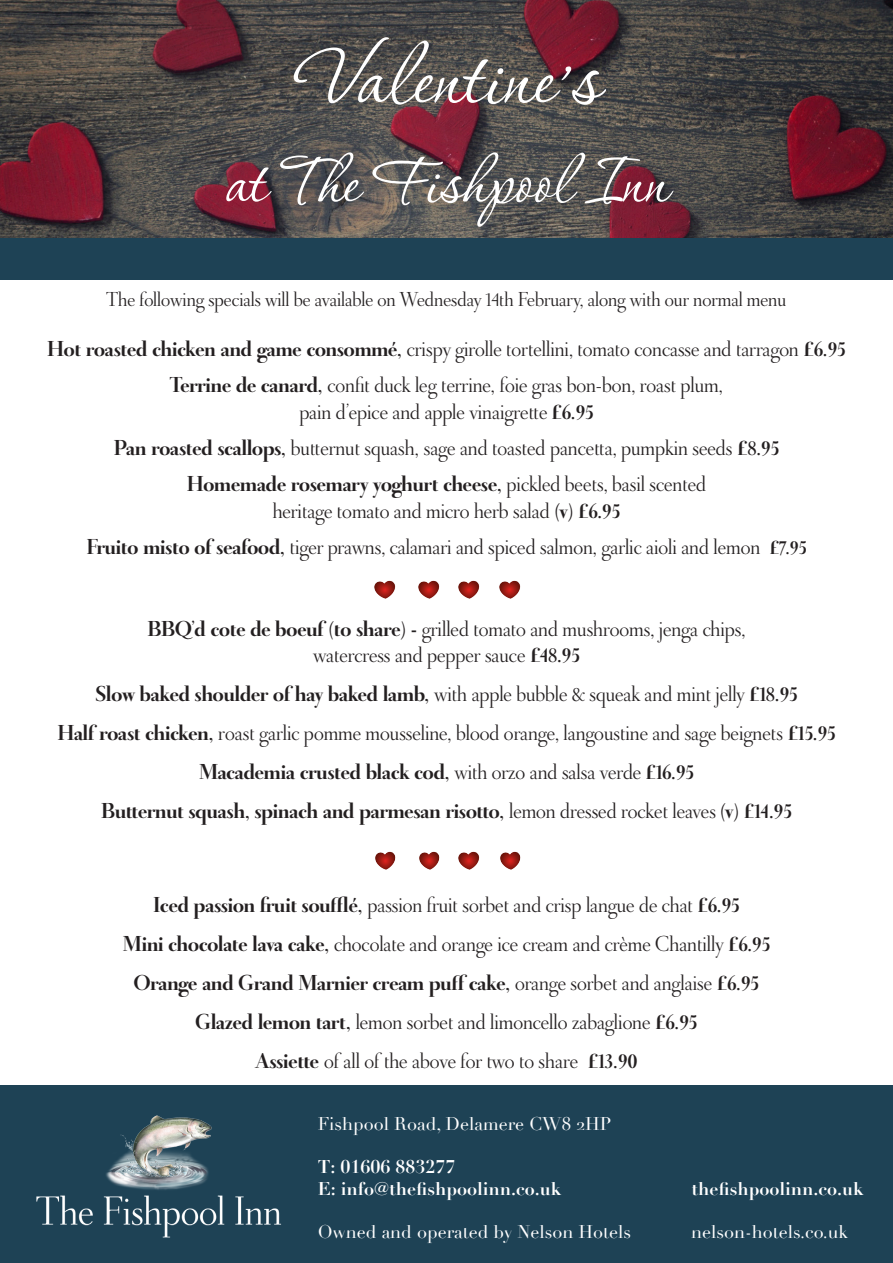
<style>
.page{position:relative;width:893px;height:1263px;background:#fff}
.page>*{position:absolute;margin:0;border:0;box-sizing:border-box;transform-origin:0 0}
.t1{font:105px "Corinthia";color:#fff}
.t2{font:82.5px "Corinthia";color:#fff}
.t3{font:22.5px "Didot Headline";color:#231f20}
.t4{font:700 22.5px "Didot Headline";color:#231f20}
.t5{font:21px "Didot Headline";color:#231f20}
.t6{font:18px "Didot";color:#fff}
.t7{font:700 18px "Didot";color:#fff}
.s1{font-weight:700}
.s2{font-weight:400}
.s3{font-weight:700;font-size:21px}
</style>
<div class="page">
<div style="left:0;top:1085px;width:893px;height:178px;background:#1e4255"></div>
<img style="left:0;top:0;width:893px;height:238px">
<div style="left:0;top:238px;width:893px;height:41px;background:#1e4255"></div>
<img style="left:36px;top:1115px;width:245px;height:123px">
<img style="left:499px;top:580px;width:22px;height:19px">
<img style="left:458px;top:580px;width:22px;height:19px">
<img style="left:418px;top:580px;width:22px;height:19px">
<img style="left:374px;top:580px;width:22px;height:19px">
<img style="left:500px;top:851px;width:21px;height:19px">
<img style="left:458px;top:851px;width:22px;height:19px">
<img style="left:419px;top:851px;width:21px;height:19px">
<img style="left:375px;top:851px;width:21px;height:19px">
<p class="t1" style="left:294px;top:24px;width:307px">Valentine’s</p>
<p class="t2" style="left:225px;top:139px;width:445px">at The Fishpool Inn</p>
<p class="t5" style="left:107px;top:285px;width:681px">The following specials will be available on Wednesday 14th February, along with our normal menu</p>
<p class="t3" style="left:47px;top:334px;width:800px"><span class="s1">Hot roasted chicken and game consommé,</span> crispy girolle tortellini, tomato concasse and tarragon <span class="s1">£6.95</span></p>
<p class="t3" style="left:170px;top:370px;width:554px"><span class="s1">Terrine de canard,</span> confit duck leg terrine, foie gras bon-bon, roast plum,</p>
<p class="t3" style="left:299px;top:397px;width:296px">pain d’epice and apple vinaigrette <span class="s1">£6.95</span></p>
<p class="t3" style="left:114px;top:433px;width:667px"><span class="s1">Pan roasted scallops,</span> butternut squash, sage and toasted pancetta, pumpkin seeds <span class="s1">£8.95</span></p>
<p class="t4" style="left:187px;top:469px;width:521px">Homemade rosemary yoghurt cheese, <span class="s2">pickled beets, basil scented</span></p>
<p class="t3" style="left:273px;top:496px;width:349px">heritage tomato and micro herb salad <span class="s1">(v) £6.95</span></p>
<p class="t3" style="left:86px;top:532px;width:722px"><span class="s1">Fruito misto of seafood,</span> tiger prawns, calamari and spiced salmon, garlic aioli and lemon <span class="s3">£7.95</span></p>
<p class="t3" style="left:147px;top:614px;width:599px"><span class="s1">BBQ’d cote de boeuf (to share) -</span> grilled tomato and mushrooms, jenga chips,</p>
<p class="t3" style="left:313px;top:639px;width:268px">watercress and pepper sauce <span class="s1">£48.95</span></p>
<p class="t4" style="left:95px;top:678px;width:704px">Slow baked shoulder of hay baked lamb, <span class="s2">with apple bubble &amp; squeak and mint jelly</span> £18.95</p>
<p class="t3" style="left:57px;top:717px;width:780px"><span class="s1">Half roast chicken,</span> roast garlic pomme mousseline, blood orange, langoustine and sage beignets <span class="s1">£15.95</span></p>
<p class="t4" style="left:199px;top:756px;width:496px">Macademia crusted black cod, <span class="s2">with orzo and salsa verde</span> £16.95</p>
<p class="t4" style="left:101px;top:795px;width:692px">Butternut squash, spinach and parmesan risotto, <span class="s2">lemon dressed rocket leaves</span> (v) £14.95</p>
<p class="t3" style="left:153px;top:890px;width:588px"><span class="s1">Iced passion fruit soufflé,</span> passion fruit sorbet and crisp langue de chat <span class="s1">£6.95</span></p>
<p class="t3" style="left:123px;top:929px;width:649px"><span class="s1">Mini chocolate lava cake,</span> chocolate and orange ice cream and crème Chantilly <span class="s1">£6.95</span></p>
<p class="t4" style="left:134px;top:968px;width:627px">Orange and Grand Marnier cream puff cake, <span class="s2">orange sorbet and anglaise</span> £6.95</p>
<p class="t3" style="left:196px;top:1007px;width:503px"><span class="s1">Glazed lemon tart,</span> lemon sorbet and limoncello zabaglione <span class="s1">£6.95</span></p>
<p class="t3" style="left:255px;top:1046px;width:384px"><span class="s1">Assiette</span> of all of the above for two to share <span class="s1">£13.90</span></p>
<p class="t6" style="left:318px;top:1113px;width:295px">Fishpool Road, Delamere CW8 2HP</p>
<p class="t7" style="left:318px;top:1155px;width:139px">T: 01606 883277</p>
<p class="t7" style="left:318px;top:1177px;width:245px">E: info@thefishpoolinn.co.uk</p>
<p class="t7" style="left:692px;top:1177px;width:174px">thefishpoolinn.co.uk</p>
<p class="t6" style="left:318px;top:1221px;width:315px">Owned and operated by Nelson Hotels</p>
<p class="t6" style="left:691px;top:1221px;width:159px">nelson-hotels.co.uk</p>
</div>
